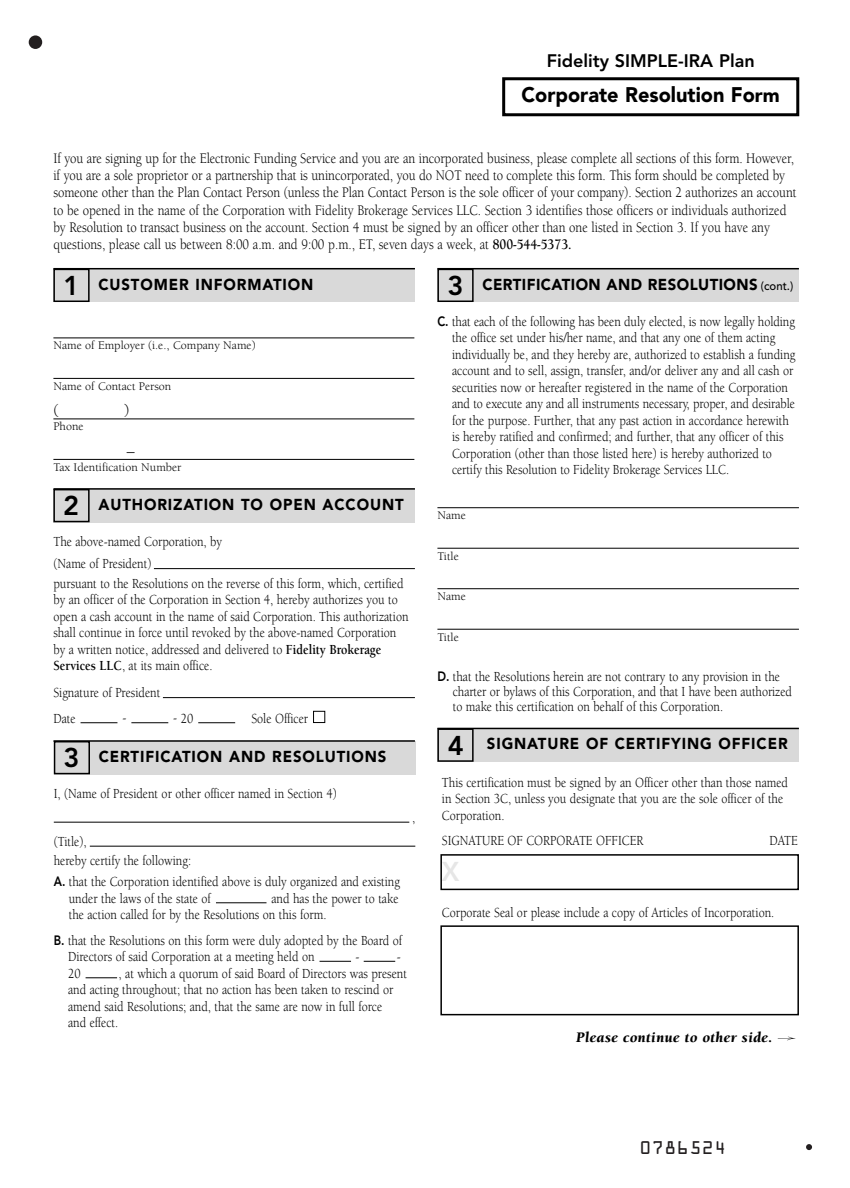
<style>
.page{position:relative;width:850px;height:1188px;background:#fff}
.page>*{position:absolute;margin:0;border:0;box-sizing:border-box;transform-origin:0 0}
.t1{font:800 27px "Avenir";color:#e6e6e6;scale:.95 1}
.t2{font:900 21px "Avenir";color:#000;scale:.95 1}
.t3{font:800 18px "Avenir";color:#000}
.t4{font:16.5px "OCRA";letter-spacing:.035em;color:#231f20}
.t5{font:900 15.75px "Avenir";letter-spacing:.06em;color:#000;scale:.95 1}
.t6{font:900 15.75px "Avenir";letter-spacing:.03em;color:#000;scale:.95 1}
.t7{font:15.75px "Berkeley";color:#000}
.t8{font:15px/17.2px "Berkeley";letter-spacing:-.005em;color:#000;scale:.85 1}
.t9{font:italic 900 15px "Berkeley";letter-spacing:.03em;color:#000}
.t10{font:14.25px/16.5px "Berkeley";color:#000;scale:.85 1}
.t11{font:12px "Berkeley";color:#000}
.s1{font-size:19.5px}
.s2{font-weight:700}
.s3{font-weight:800;font-size:27px}
.s4{font-family:"Avenir";font-weight:800;font-size:13.5px}
.s5{font-weight:500;font-size:12px}
</style>
<div class="page">
<svg style="left:806px;top:1144px;width:6px;height:6px"></svg>
<div style="left:29px;top:35px;width:13px;height:14px;background:#231f20;border-radius:50%"></div>
<div style="left:53px;top:269px;width:362px;height:33px;background:#d9d9d9"></div>
<div style="left:53px;top:269px;width:37px;height:33px;border:2px solid #000"></div>
<hr style="left:53px;top:338px;width:361px;height:1px;background:#000">
<hr style="left:53px;top:378px;width:361px;height:1px;background:#000">
<hr style="left:53px;top:419px;width:361px;height:1px;background:#000">
<hr style="left:53px;top:459px;width:361px;height:1px;background:#000">
<div style="left:53px;top:489px;width:362px;height:33px;background:#d9d9d9"></div>
<div style="left:53px;top:489px;width:37px;height:33px;border:2px solid #000"></div>
<hr style="left:154px;top:568px;width:261px;height:1px;background:#000">
<hr style="left:163px;top:697px;width:252px;height:1px;background:#000">
<div style="left:313px;top:711px;width:12px;height:12px;border:1px solid #000"></div>
<hr style="left:198px;top:722px;width:37px;height:1px;background:#000">
<hr style="left:131px;top:722px;width:37px;height:1px;background:#000">
<hr style="left:81px;top:722px;width:36px;height:1px;background:#000">
<div style="left:437px;top:269px;width:362px;height:33px;background:#d9d9d9"></div>
<div style="left:437px;top:269px;width:37px;height:33px;border:2px solid #000"></div>
<hr style="left:437px;top:507px;width:362px;height:1px;background:#000">
<hr style="left:437px;top:548px;width:362px;height:1px;background:#000">
<hr style="left:437px;top:588px;width:362px;height:1px;background:#000">
<hr style="left:437px;top:629px;width:362px;height:1px;background:#000">
<div style="left:54px;top:741px;width:361px;height:33px;background:#d9d9d9"></div>
<div style="left:54px;top:741px;width:36px;height:33px;border:2px solid #000"></div>
<hr style="left:54px;top:822px;width:355px;height:1px;background:#000">
<hr style="left:90px;top:846px;width:325px;height:1px;background:#000">
<hr style="left:86px;top:978px;width:31px;height:1px;background:#000">
<hr style="left:364px;top:961px;width:31px;height:1px;background:#000">
<hr style="left:320px;top:961px;width:31px;height:1px;background:#000">
<hr style="left:216px;top:903px;width:50px;height:1px;background:#000">
<div style="left:437px;top:728px;width:362px;height:34px;background:#d9d9d9"></div>
<div style="left:437px;top:728px;width:37px;height:34px;border:2px solid #000"></div>
<div style="left:440px;top:925px;width:359px;height:90px;border:2px solid #000"></div>
<div style="left:440px;top:854px;width:359px;height:36px;border:2px solid #000"></div>
<div style="left:502px;top:77px;width:297px;height:39px;border:3px solid #000"></div>
<hr style="left:53px;top:268px;width:362px;height:1px;background:#000">
<hr style="left:437px;top:268px;width:362px;height:1px;background:#000">
<hr style="left:437px;top:728px;width:362px;height:1px;background:#000">
<hr style="left:53px;top:488px;width:362px;height:2px;background:#000">
<hr style="left:53px;top:740px;width:362px;height:2px;background:#000">
<p class="t3" style="left:547px;top:54px;width:210px">Fidelity SIMPLE-IRA Plan</p>
<h2 class="t2" style="left:522px;top:86px;width:273px">Corporate Resolution Fo<span class="s1">rm</span></h2>
<p class="t8" style="left:53px;top:151px;width:876px">If you are signing up for the Electronic Funding Service and you are an incorporated business, please complete all sections of this form. However, if you are a sole proprietor or a partnership that is unincorporated, you do NOT need to complete this form. This form should be completed by someone other than the Plan Contact Person (unless the Plan Contact Person is the sole officer of your company). Section 2 authorizes an account to be opened in the name of the Corporation with Fidelity Brokerage Services LLC. Section 3 identifies those officers or individuals authorized by Resolution to transact business on the account. Section 4 must be signed by an officer other than one listed in Section 3. If you have any questions, please call us between 8:00 a.m. and 9:00 p.m., ET, seven days a week, at <span class="s2">800-544-5373.</span></p>
<p class="t5" style="left:64px;top:278px;width:265px"><span class="s3">1</span> CUSTOMER INFORMATION</p>
<p class="t11" style="left:53px;top:341px;width:204px">Name of Employer (i.e., Company Name)</p>
<p class="t11" style="left:53px;top:381px;width:120px">Name of Contact Person</p>
<p class="t7" style="left:53px;top:404px;width:7px">(</p>
<p class="t7" style="left:124px;top:404px;width:7px">)</p>
<p class="t11" style="left:53px;top:422px;width:32px">Phone</p>
<p class="t7" style="left:127px;top:445px;width:9px">–</p>
<p class="t11" style="left:53px;top:462px;width:130px">Tax Identification Number</p>
<p class="t5" style="left:63px;top:498px;width:360px"><span class="s3">2</span> AUTHORIZATION TO OPEN ACCOUNT</p>
<p class="t10" style="left:53px;top:532px;width:200px;line-height:22.5px">The above-named Corporation, by (Name of President)</p>
<p class="t10" style="left:53px;top:577px;width:419px">pursuant to the Resolutions on the reverse of this form, which, certified by an officer of the Corporation in Section 4, hereby authorizes you to open a cash account in the name of said Corporation. This authorization shall continue in force until revoked by the above-named Corporation by a written notice, addressed and delivered to <span class="s2">Fidelity Brokerage Services LLC</span>, at its main office.</p>
<p class="t10" style="left:53px;top:682px;width:127px;line-height:25.5px">Signature of President<br>Date</p>
<p class="t10" style="left:122px;top:711px;width:6px">-</p>
<p class="t10" style="left:173px;top:712px;width:25px">- 20</p>
<p class="t10" style="left:251px;top:712px;width:68px">Sole Officer</p>
<p class="t5" style="left:63px;top:750px;width:342px"><span class="s3">3</span> CERTIFICATION AND RESOLUTIONS</p>
<p class="t10" style="left:54px;top:787px;width:334px">I, (Name of President or other officer named in Section 4)</p>
<p class="t10" style="left:54px;top:833px;width:163px;line-height:19.5px">(Title),<br>hereby certify the following:</p>
<p class="t10" style="left:69px;top:875px;width:391px;text-indent:-15px"><span class="s4">A.</span> that the Corporation identified above is duly organized and existing under the laws of the state of</p>
<p class="t10" style="left:69px;top:892px;width:389px;text-indent:203px">and has the power to take the action called for by the Resolutions on this form.</p>
<p class="t10" style="left:68px;top:934px;width:395px;text-indent:-14px"><span class="s4">B.</span> that the Resolutions on this form were duly adopted by the Board of<br>Directors of said Corporation at a meeting held on</p>
<p class="t10" style="left:355px;top:950px;width:6px">-</p>
<p class="t10" style="left:397px;top:950px;width:6px">-</p>
<p class="t10" style="left:412px;top:811px;width:5px">,</p>
<p class="t10" style="left:68px;top:967px;width:400px;text-indent:51px">, at which a quorum of said Board of Directors was present and acting throughout; that no action has been taken to rescind or amend said Resolutions; and, that the same are now in full force<br>and effect.</p>
<p class="t10" style="left:68px;top:967px;width:16px">20</p>
<p class="t6" style="left:447px;top:278px;width:366px"><span class="s3">3</span> CERTIFICATION AND RESOLUTIONS <span class="s5">(cont.)</span></p>
<p class="t10" style="left:452px;top:314px;width:406px;text-indent:-15px"><span class="s4">C.</span> that each of the following has been duly elected, is now legally holding the office set under his/her name, and that any one of them acting individually be, and they hereby are, authorized to establish a funding account and to sell, assign, transfer, and/or deliver any and all cash or securities now or hereafter registered in the name of the Corporation and to execute any and all instruments necessary, proper, and desirable for the purpose. Further, that any past action in accordance herewith is hereby ratified and confirmed; and further, that any officer of this Corporation (other than those listed here) is hereby authorized to certify this Resolution to Fidelity Brokerage Services LLC.</p>
<p class="t11" style="left:437px;top:511px;width:30px">Name</p>
<p class="t11" style="left:437px;top:551px;width:23px">Title</p>
<p class="t11" style="left:437px;top:592px;width:30px">Name</p>
<p class="t11" style="left:437px;top:632px;width:23px">Title</p>
<p class="t10" style="left:453px;top:670px;width:401px;line-height:15px;text-indent:-15px"><span class="s4">D.</span> that the Resolutions herein are not contrary to any provision in the charter or bylaws of this Corporation, and that I have been authorized to make this certification on behalf of this Corporation.</p>
<p class="t5" style="left:448px;top:737px;width:359px"><span class="s3">4</span> SIGNATURE OF CERTIFYING OFFICER</p>
<p class="t10" style="left:442px;top:776px;width:409px">This certification must be signed by an Officer other than those named in Section 3C, unless you designate that you are the sole officer of the<br>Corporation.</p>
<p class="t10" style="left:442px;top:834px;width:239px">SIGNATURE OF CORPORATE OFFICER</p>
<p class="t10" style="left:769px;top:834px;width:35px">DATE</p>
<h1 class="t1" style="left:442px;top:860px;width:20px">X</h1>
<p class="t10" style="left:442px;top:905px;width:393px">Corporate Seal or please include a copy of Articles of Incorporation.</p>
<p class="t9" style="left:576px;top:1032px;width:221px">Please continue to other side. ➛</p>
<p class="t4" style="left:639px;top:1142px;width:88px">0786524</p>
</div>
